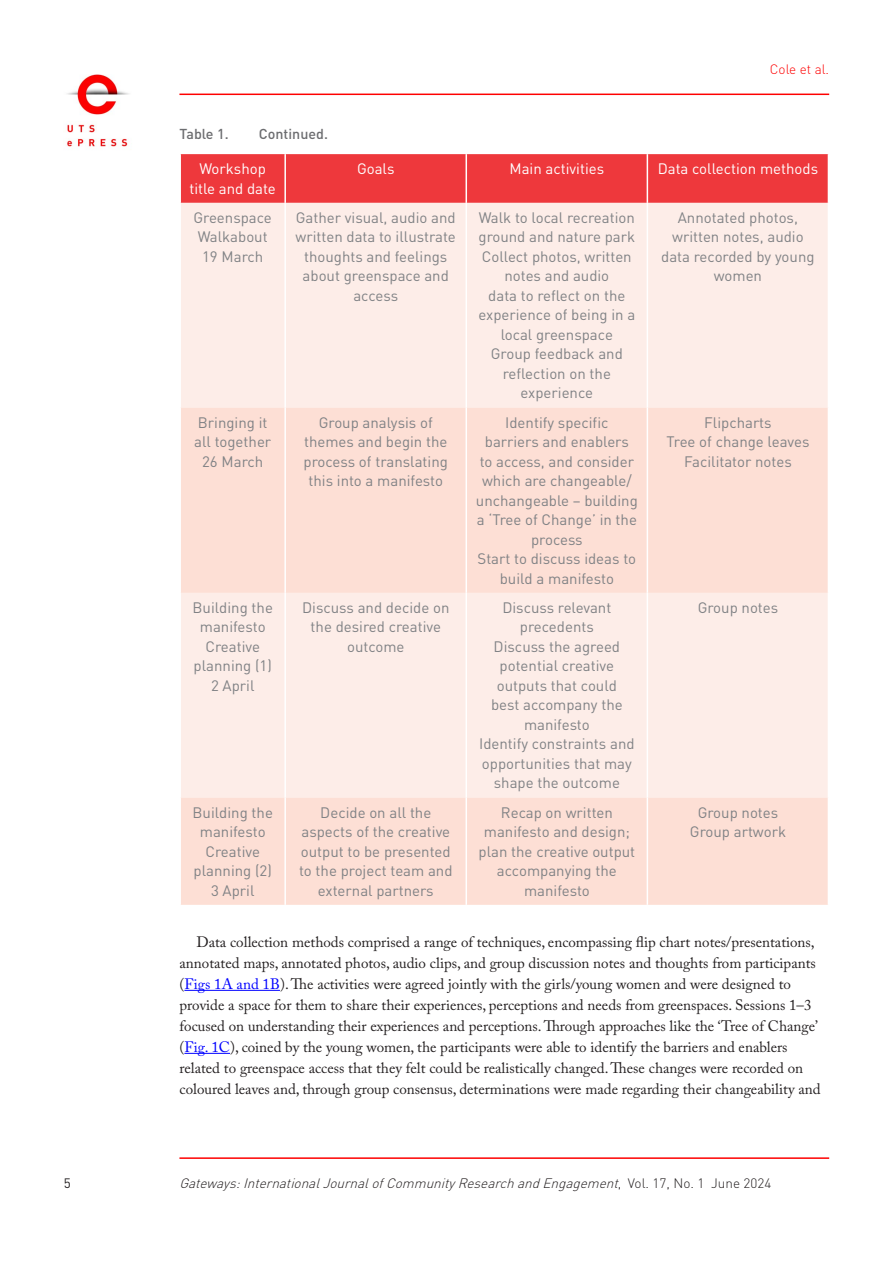
<style>
.page{position:relative;width:893px;height:1263px;background:#fff}
.page>*{position:absolute;margin:0;border:0;box-sizing:border-box;transform-origin:0 0}
.t1{font:15px/19.5px "DIN";color:#808285;text-align:center}
.t2{font:15px/21px "Adobe Caslon Pro";color:#231f20}
.t3{font:15px/19.5px "DIN";color:#fff;text-align:center}
.t4{font:500 14.25px "DIN";color:#6c6d70}
.t5{font:italic 300 13.5px "DIN Pro";color:#231f20}
.t6{font:300 13.5px "DIN Pro";color:#fe0000}
.t7{font:13.5px "DIN Pro";color:#231f20}
.s1{color:#00f}
.s2{font-style:normal}
</style>
<div class="page">
<hr style="left:179px;top:1157px;width:650px;height:2px;background:#fe0000">
<hr style="left:184px;top:990px;width:96px;height:1px;background:#00f">
<hr style="left:184px;top:1053px;width:46px;height:1px;background:#00f">
<div style="left:181px;top:154px;width:647px;height:49px;background:#ee383c"></div>
<div style="left:181px;top:203px;width:647px;height:205px;background:#fdede8"></div>
<svg style="left:181px;top:408px;width:647px;height:497px;background:#fde4dc"></svg>
<hr style="left:284px;top:154px;width:2px;height:49px;background:#fff">
<hr style="left:465px;top:154px;width:2px;height:49px;background:#fff">
<hr style="left:647px;top:154px;width:1px;height:49px;background:#fff">
<hr style="left:284px;top:203px;width:2px;height:205px;background:#fff">
<hr style="left:465px;top:203px;width:2px;height:205px;background:#fff">
<hr style="left:647px;top:203px;width:1px;height:205px;background:#fff">
<hr style="left:284px;top:408px;width:2px;height:185px;background:#fff">
<hr style="left:465px;top:408px;width:2px;height:185px;background:#fff">
<hr style="left:647px;top:408px;width:1px;height:185px;background:#fff">
<hr style="left:284px;top:593px;width:2px;height:204px;background:#fff">
<hr style="left:465px;top:593px;width:2px;height:204px;background:#fff">
<hr style="left:647px;top:593px;width:1px;height:204px;background:#fff">
<hr style="left:284px;top:797px;width:2px;height:108px;background:#fff">
<hr style="left:465px;top:797px;width:2px;height:108px;background:#fff">
<hr style="left:647px;top:797px;width:1px;height:108px;background:#fff">
<img style="left:66px;top:74px;width:63px;height:73px">
<hr style="left:179px;top:94px;width:650px;height:1px;background:#fe0000">
<p class="t4" style="left:179px;top:124px;width:51px">Table 1.</p>
<p class="t4" style="left:259px;top:124px;width:71px">Continued.</p>
<p class="t6" style="left:770px;top:60px;width:61px">Cole et al.</p>
<p class="t3" style="left:189px;top:159px;width:88px">Workshop title and date</p>
<p class="t3" style="left:357px;top:159px;width:39px">Goals</p>
<p class="t3" style="left:509px;top:159px;width:96px">Main activities</p>
<p class="t3" style="left:658px;top:159px;width:162px">Data collection methods</p>
<p class="t1" style="left:193px;top:208px;width:80px;text-align:left">Greenspace<br>Walkabout<br>19 March</p>
<p class="t1" style="left:296px;top:208px;width:162px">Gather visual, audio and written data to illustrate thoughts and feelings about greenspace and access</p>
<p class="t1" style="left:478px;top:208px;width:158px">Walk to local recreation ground and nature park<br>Collect photos, written notes and audio<br>data to reflect on the experience of being in a local greenspace<br>Group feedback and reflection on the experience</p>
<p class="t1" style="left:661px;top:208px;width:155px">Annotated photos, written notes, audio data recorded by young women</p>
<p class="t1" style="left:194px;top:413px;width:79px">Bringing it all together<br>26 March</p>
<p class="t1" style="left:304px;top:413px;width:146px">Group analysis of themes and begin the process of translating this into a manifesto</p>
<p class="t1" style="left:476px;top:413px;width:163px">Identify specific<br>barriers and enablers<br>to access, and consider which are changeable/ unchangeable – building a ‘Tree of Change’ in the process<br>Start to discuss ideas to build a manifesto</p>
<p class="t1" style="left:666px;top:413px;width:145px">Flipcharts<br>Tree of change leaves<br>Facilitator notes</p>
<p class="t1" style="left:193px;top:598px;width:82px">Building the manifesto<br>Creative planning (1)<br>2 April</p>
<p class="t1" style="left:302px;top:598px;width:149px">Discuss and decide on the desired creative outcome</p>
<p class="t1" style="left:479px;top:598px;width:157px">Discuss relevant precedents<br>Discuss the agreed potential creative outputs that could<br>best accompany the manifesto<br>Identify constraints and opportunities that may shape the outcome</p>
<p class="t1" style="left:698px;top:598px;width:82px">Group notes</p>
<p class="t1" style="left:193px;top:803px;width:82px">Building the manifesto<br>Creative planning (2)<br>3 April</p>
<p class="t1" style="left:299px;top:803px;width:155px">Decide on all the aspects of the creative output to be presented to the project team and external partners</p>
<p class="t1" style="left:479px;top:803px;width:158px">Recap on written manifesto and design; plan the creative output accompanying the manifesto</p>
<p class="t1" style="left:690px;top:803px;width:98px">Group notes<br>Group artwork</p>
<p class="t2" style="left:180px;top:931px;width:643px;text-indent:17px">Data collection methods comprised a range of techniques, encompassing flip chart notes/presentations, annotated maps, annotated photos, audio clips, and group discussion notes and thoughts from participants (<span class="s1">Figs 1A and 1B</span>). The activities were agreed jointly with the girls/young women and were designed to provide a space for them to share their experiences, perceptions and needs from greenspaces. Sessions 1–3 focused on understanding their experiences and perceptions. Through approaches like the ‘Tree of Change’ (<span class="s1">Fig. 1C</span>), coined by the young women, the participants were able to identify the barriers and enablers related to greenspace access that they felt could be realistically changed. These changes were recorded on coloured leaves and, through group consensus, determinations were made regarding their changeability and</p>
<p class="t7" style="left:64px;top:1174px;width:9px">5</p>
<p class="t5" style="left:179px;top:1174px;width:593px">Gateways:InternationalJournalofCommunityResearchandEngagement<span class="s2">, Vo l . 1 7 , N o . 1 J u n e 2 0 2 4</span></p>
</div>
